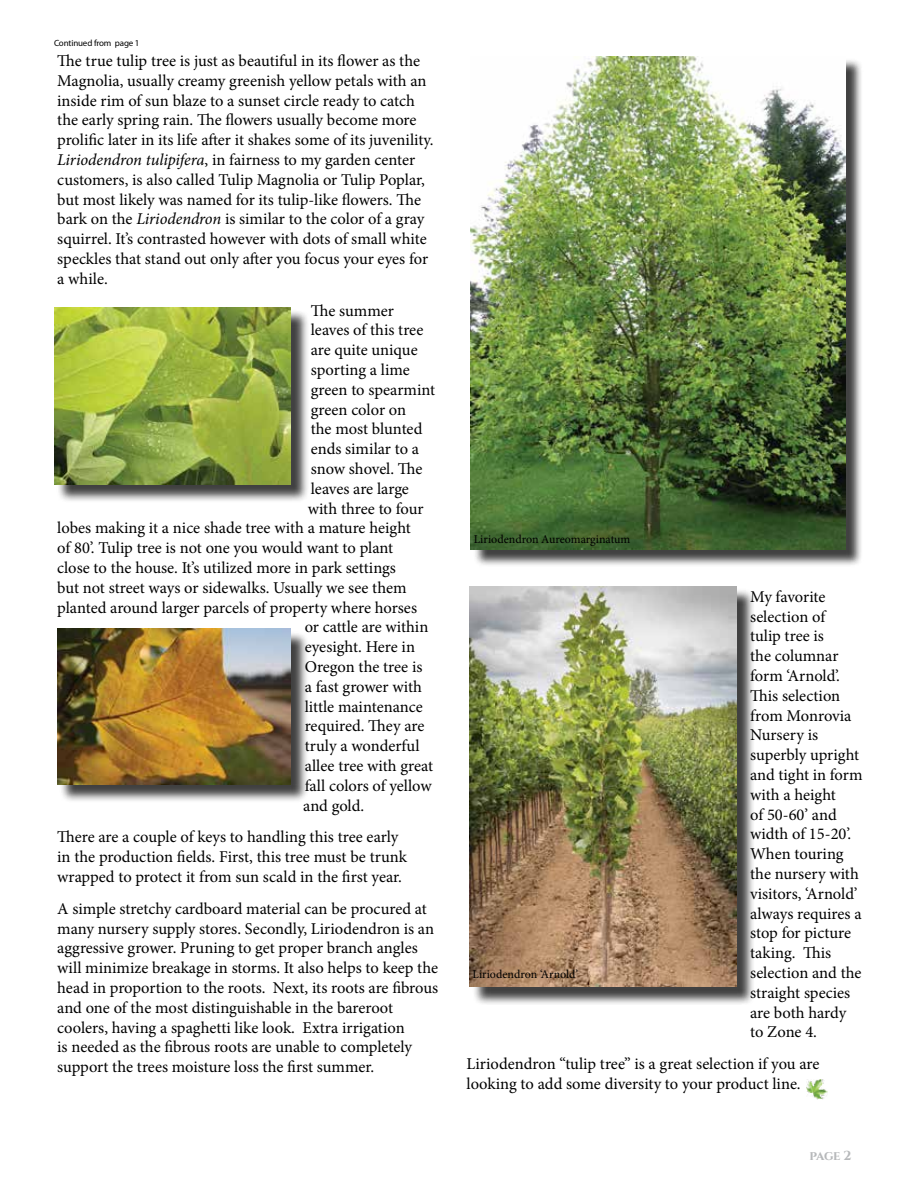
<style>
.page{position:relative;width:918px;height:1188px;background:#fff}
.page>*{position:absolute;margin:0;border:0;box-sizing:border-box;transform-origin:0 0}
.t1{font:16.5px/19.8px "Minion Pro";letter-spacing:-.005em;color:#000}
.t2{font:700 13.05px "Cinzel";color:#b6b8ba}
.t3{font:12px "Minion Pro";color:#000}
.t4{font:9px "Myriad Pro";letter-spacing:-.015em;color:#000}
.s1{font-style:italic}
</style>
<div class="page">
<img style="left:807px;top:1080px;width:20px;height:19px">
<div style="left:473px;top:58px;width:390px;height:510px;background:#000;opacity:.75"></div>
<img style="left:471px;top:56px;width:375px;height:494px">
<div style="left:57px;top:310px;width:252px;height:193px;background:#000;opacity:.75"></div>
<img style="left:54px;top:307px;width:236px;height:177px">
<div style="left:59px;top:631px;width:250px;height:172px;background:#000;opacity:.75"></div>
<img style="left:57px;top:629px;width:233px;height:155px">
<div style="left:472px;top:588px;width:283px;height:417px;background:#000;opacity:.75"></div>
<img style="left:470px;top:586px;width:267px;height:401px">
<p class="t4" style="left:54px;top:37px;width:87px">Continued from page 1</p>
<p class="t1" style="left:57px;top:51px;width:378px">The true tulip tree is just as beautiful in its flower as the Magnolia, usually creamy greenish yellow petals with an inside rim of sun blaze to a sunset circle ready to catch the early spring rain. The flowers usually become more prolific later in its life after it shakes some of its juvenility.<br><span class="s1">Liriodendron tulipifera</span>, in fairness to my garden center customers, is also called Tulip Magnolia or Tulip Poplar, but most likely was named for its tulip-like flowers. The bark on the <span class="s1">Liriodendron</span> is similar to the color of a gray squirrel. It’s contrasted however with dots of small white speckles that stand out only after you focus your eyes for a while.</p>
<p class="t1" style="left:311px;top:301px;width:85px">The summer</p>
<p class="t1" style="left:311px;top:320px;width:114px">leaves of this tree</p>
<p class="t1" style="left:311px;top:340px;width:108px">are quite unique</p>
<p class="t1" style="left:311px;top:360px;width:101px">sporting a lime</p>
<p class="t1" style="left:311px;top:380px;width:126px">green to spearmint</p>
<p class="t1" style="left:311px;top:400px;width:97px">green color on</p>
<p class="t1" style="left:311px;top:419px;width:113px">the most blunted</p>
<p class="t1" style="left:311px;top:439px;width:110px">ends similar to a</p>
<p class="t1" style="left:311px;top:459px;width:113px">snow shovel. The</p>
<p class="t1" style="left:311px;top:479px;width:100px">leaves are large</p>
<p class="t1" style="left:308px;top:499px;width:117px">with three to four</p>
<p class="t1" style="left:57px;top:518px;width:355px">lobes making it a nice shade tree with a mature height</p>
<p class="t1" style="left:57px;top:538px;width:338px">of 80’. Tulip tree is not one you would want to plant</p>
<p class="t1" style="left:57px;top:558px;width:340px">close to the house. It’s utilized more in park settings</p>
<p class="t1" style="left:57px;top:578px;width:351px">but not street ways or sidewalks. Usually we see them</p>
<p class="t1" style="left:57px;top:598px;width:361px">planted around larger parcels of property where horses</p>
<p class="t1" style="left:305px;top:617px;width:125px">or cattle are within</p>
<p class="t1" style="left:305px;top:637px;width:112px">eyesight. Here in</p>
<p class="t1" style="left:305px;top:657px;width:119px">Oregon the tree is</p>
<p class="t1" style="left:305px;top:677px;width:119px">a fast grower with</p>
<p class="t1" style="left:305px;top:697px;width:119px">little maintenance</p>
<p class="t1" style="left:305px;top:716px;width:121px">required. They are</p>
<p class="t1" style="left:305px;top:736px;width:116px">truly a wonderful</p>
<p class="t1" style="left:305px;top:756px;width:130px">allee tree with great</p>
<p class="t1" style="left:305px;top:776px;width:128px">fall colors of yellow</p>
<p class="t1" style="left:303px;top:796px;width:62px">and gold.</p>
<p class="t1" style="left:57px;top:827px;width:351px">There are a couple of keys to handling this tree early in the production fields. First, this tree must be trunk wrapped to protect it from sun scald in the first year.</p>
<p class="t1" style="left:57px;top:899px;width:382px">A simple stretchy cardboard material can be procured at many nursery supply stores. Secondly, Liriodendron is an aggressive grower. Pruning to get proper branch angles will minimize breakage in storms. It also helps to keep the head in proportion to the roots. Next, its roots are fibrous and one of the most distinguishable in the bareroot coolers, having a spaghetti like look. Extra irrigation<br>is needed as the fibrous roots are unable to completely support the trees moisture loss the first summer.</p>
<p class="t3" style="left:474px;top:532px;width:158px">Liriodendron Aureomarginatum</p>
<p class="t1" style="left:750px;top:587px;width:114px">My favorite selection of<br>tulip tree is<br>the columnar form ‘Arnold’.<br>This selection from Monrovia<br>Nursery is superbly upright and tight in form with a height<br>of 50-60’ and width of 15-20’.<br>When touring the nursery with visitors, ‘Arnold’ always requires a stop for picture taking. This selection and the straight species are both hardy to Zone 4.</p>
<p class="t1" style="left:467px;top:1054px;width:354px">Liriodendron “tulip tree” is a great selection if you are looking to add some diversity to your product line.</p>
<p class="t3" style="left:472px;top:966px;width:107px">Liriodendron ‘Arnold’</p>
<p class="t2" style="left:809px;top:1147px;width:43px">page 2</p>
</div>
